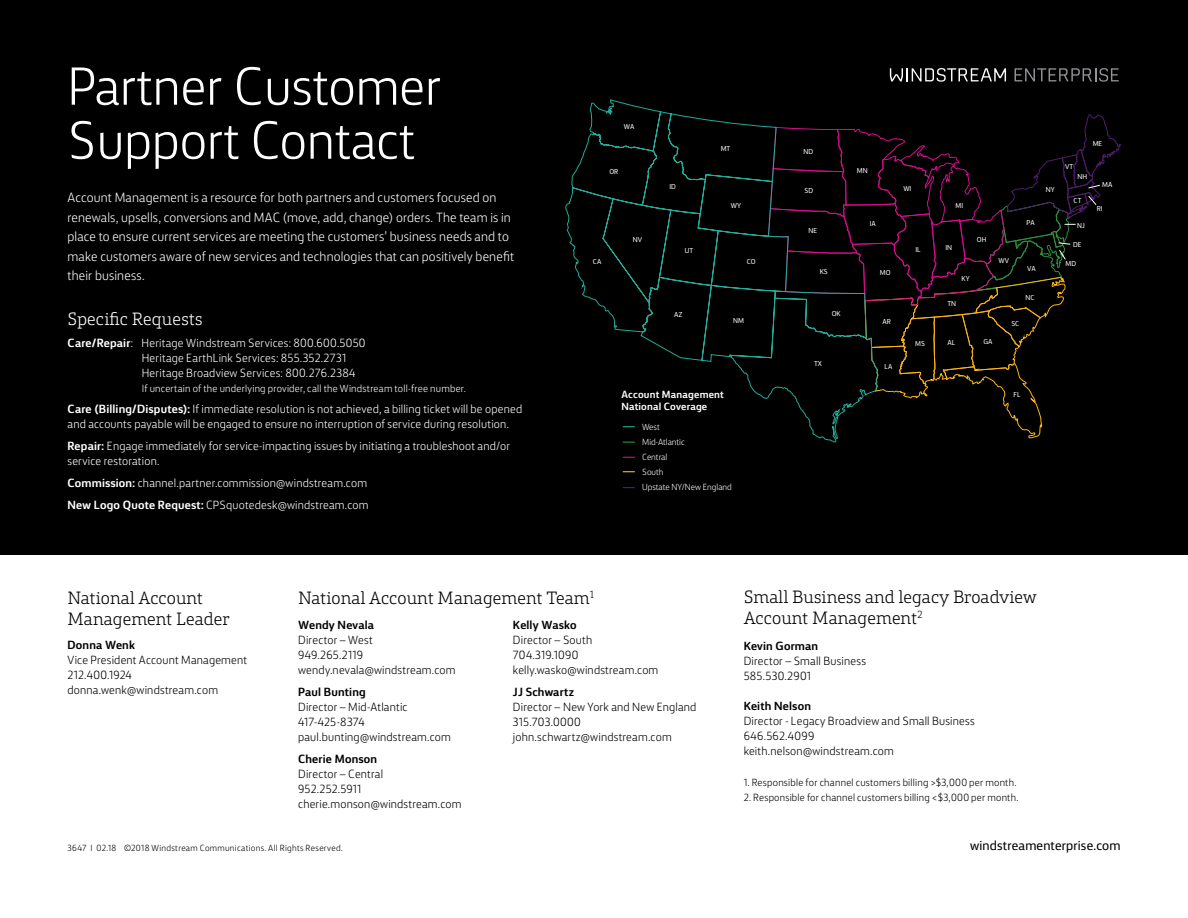
<style>
.page{position:relative;width:1188px;height:918px;background:#fff}
.page>*{position:absolute;margin:0;border:0;box-sizing:border-box;transform-origin:0 0}
.t1{font:300 54px/54px "FS Silas Sans";color:#fff}
.t2{font:300 18px/21px "FS Silas Slab";color:#000}
.t3{font:300 18px "FS Silas Slab";color:#fff}
.t4{font:300 13.5px/19.5px "FS Silas Sans";letter-spacing:.01em;color:#fff}
.t5{font:13.5px "FS Silas Sans";letter-spacing:.01em;color:#000}
.t6{font:300 12px/15px "FS Silas Sans";letter-spacing:.015em;color:#fff}
.t7{font:300 12px/15px "FS Silas Sans";letter-spacing:.015em;color:#000}
.t8{font:700 12px "FS Silas Sans";letter-spacing:.015em;color:#000}
.t9{font:300 10.5px "FS Silas Sans";letter-spacing:.02em;color:#000}
.t10{font:300 10.5px "FS Silas Sans";letter-spacing:.02em;color:#fff}
.t11{font:700 10.5px/12px "FS Silas Sans";letter-spacing:.015em;color:#fff}
.t12{font:300 9px "FS Silas Sans";letter-spacing:.035em;color:#000}
.t13{font:300 9px/15px "FS Silas Sans";color:#fff}
.t14{font:7.2px "FS Silas Sans";color:#fff}
.s1{font-weight:700}
</style>
<div class="page">
<div style="left:0;top:0;width:1188px;height:554px;background:#000"></div>
<svg style="left:566px;top:100px;width:272px;height:342px"></svg>
<svg style="left:768px;top:114px;width:352px;height:324px"></svg>
<svg style="left:1015px;top:68px;width:104px;height:14px"></svg>
<svg style="left:890px;top:68px;width:116px;height:14px"></svg>
<svg style="left:623px;top:426px;width:12px;height:1px"></svg>
<svg style="left:623px;top:471px;width:12px;height:1px"></svg>
<svg style="left:623px;top:457px;width:12px;height:1px"></svg>
<svg style="left:623px;top:442px;width:12px;height:1px"></svg>
<svg style="left:623px;top:487px;width:12px;height:1px"></svg>
<h1 class="t1" style="left:68px;top:55px;width:376px">Partner Customer<br>Support Contact</h1>
<p class="t4" style="left:68px;top:187px;width:448px">Account Management is a resource for both partners and customers focused on renewals, upsells, conversions and MAC (move, add, change) orders. The team is in place to ensure current services are meeting the customers’ business needs and to make customers aware of new services and technologies that can positively benefit their business.</p>
<h2 class="t3" style="left:68px;top:304px;width:137px">Specific Requests</h2>
<p class="t6" style="left:142px;top:334px;width:225px;text-indent:-74px"><span class="s1">Care/Repair</span>: Heritage Windstream Services: 800.600.5050<br>Heritage EarthLink Services: 855.352.2731<br>Heritage Broadview Services: 800.276.2384</p>
<p class="t10" style="left:142px;top:380px;width:326px">If uncertain of the underlying provider, call the Windstream toll-free number.</p>
<p class="t6" style="left:68px;top:401px;width:456px"><span class="s1">Care (Billing/Disputes):</span> If immediate resolution is not achieved, a billing ticket will be opened and accounts payable will be engaged to ensure no interruption of service during resolution.</p>
<p class="t6" style="left:68px;top:438px;width:444px"><span class="s1">Repair:</span> Engage immediately for service-impacting issues by initiating a troubleshoot and/or service restoration.</p>
<p class="t6" style="left:68px;top:471px;width:303px;line-height:21.8px"><span class="s1">Commission:</span> channel.partner.commission@windstream.com<br><span class="s1">New Logo Quote Request:</span> CPSquotedesk@windstream.com</p>
<p class="t14" style="left:624px;top:120px;width:12px">WA</p>
<p class="t14" style="left:609px;top:166px;width:10px">OR</p>
<p class="t14" style="left:593px;top:255px;width:10px">CA</p>
<p class="t14" style="left:633px;top:234px;width:11px">NV</p>
<p class="t14" style="left:669px;top:181px;width:8px">ID</p>
<p class="t14" style="left:685px;top:245px;width:10px">UT</p>
<p class="t14" style="left:674px;top:308px;width:10px">AZ</p>
<p class="t14" style="left:721px;top:142px;width:11px">MT</p>
<p class="t14" style="left:731px;top:199px;width:12px">WY</p>
<p class="t14" style="left:747px;top:256px;width:11px">CO</p>
<p class="t14" style="left:803px;top:146px;width:11px">ND</p>
<p class="t14" style="left:805px;top:185px;width:10px">SD</p>
<p class="t14" style="left:809px;top:225px;width:10px">NE</p>
<p class="t14" style="left:820px;top:266px;width:10px">KS</p>
<p class="t14" style="left:832px;top:308px;width:11px">OK</p>
<p class="t14" style="left:857px;top:165px;width:12px">MN</p>
<p class="t14" style="left:870px;top:218px;width:8px">IA</p>
<p class="t14" style="left:880px;top:267px;width:12px">MO</p>
<p class="t14" style="left:733px;top:315px;width:12px">NM</p>
<p class="t14" style="left:883px;top:316px;width:10px">AR</p>
<p class="t11" style="left:621px;top:387px;width:104px">Account Management<br>National Coverage</p>
<p class="t13" style="left:642px;top:419px;width:91px">West<br>Mid-Atlantic<br>Central<br>South<br>Upstate NY/New England</p>
<p class="t14" style="left:814px;top:358px;width:9px">TX</p>
<p class="t14" style="left:885px;top:361px;width:9px">LA</p>
<p class="t14" style="left:903px;top:183px;width:10px">WI</p>
<p class="t14" style="left:916px;top:244px;width:7px">IL</p>
<p class="t14" style="left:956px;top:200px;width:9px">MI</p>
<p class="t14" style="left:945px;top:242px;width:8px">IN</p>
<p class="t14" style="left:977px;top:234px;width:11px">OH</p>
<p class="t14" style="left:962px;top:273px;width:10px">KY</p>
<p class="t14" style="left:948px;top:298px;width:10px">TN</p>
<p class="t14" style="left:998px;top:255px;width:12px">WV</p>
<p class="t14" style="left:1027px;top:217px;width:10px">PA</p>
<p class="t14" style="left:1027px;top:263px;width:10px">VA</p>
<p class="t14" style="left:1026px;top:291px;width:11px">NC</p>
<p class="t14" style="left:1011px;top:318px;width:10px">SC</p>
<p class="t14" style="left:915px;top:337px;width:11px">MS</p>
<p class="t14" style="left:948px;top:336px;width:9px">AL</p>
<p class="t14" style="left:983px;top:336px;width:11px">GA</p>
<p class="t14" style="left:1046px;top:184px;width:10px">NY</p>
<p class="t14" style="left:1065px;top:161px;width:10px">VT</p>
<p class="t14" style="left:1093px;top:138px;width:11px">ME</p>
<p class="t14" style="left:1077px;top:171px;width:11px">NH</p>
<p class="t14" style="left:1074px;top:195px;width:9px">CT</p>
<p class="t14" style="left:1077px;top:220px;width:9px">NJ</p>
<p class="t14" style="left:1073px;top:239px;width:10px">DE</p>
<p class="t14" style="left:1066px;top:258px;width:12px">MD</p>
<p class="t14" style="left:1102px;top:179px;width:12px">MA</p>
<p class="t14" style="left:1097px;top:203px;width:7px">RI</p>
<p class="t14" style="left:1014px;top:389px;width:9px">FL</p>
<h2 class="t2" style="left:68px;top:585px;width:137px">National Account</h2>
<h2 class="t2" style="left:298px;top:585px;width:298px">National Account Management Team<sup>1</sup></h2>
<h2 class="t2" style="left:68px;top:606px;width:164px">Management Leader</h2>
<p class="t8" style="left:298px;top:615px;width:77px">Wendy Nevala</p>
<p class="t7" style="left:298px;top:632px;width:159px">Director – West<br>949.265.2119 wendy.nevala@windstream.com</p>
<p class="t8" style="left:298px;top:682px;width:69px">Paul Bunting</p>
<p class="t7" style="left:298px;top:699px;width:154px">Director – Mid-Atlantic<br>417-425-8374 paul.bunting@windstream.com</p>
<p class="t8" style="left:298px;top:749px;width:80px">Cherie Monson</p>
<p class="t7" style="left:298px;top:765px;width:165px">Director – Central<br>952.252.5911 cherie.monson@windstream.com</p>
<p class="t8" style="left:513px;top:615px;width:65px">Kelly Wasko</p>
<p class="t7" style="left:513px;top:632px;width:147px">Director – South<br>704.319.1090 kelly.wasko@windstream.com</p>
<p class="t8" style="left:513px;top:682px;width:63px">JJ Schwartz</p>
<p class="t7" style="left:513px;top:699px;width:185px">Director – New York and New England<br>315.703.0000 john.schwartz@windstream.com</p>
<p class="t8" style="left:68px;top:635px;width:69px">Donna Wenk</p>
<p class="t7" style="left:68px;top:652px;width:181px">Vice President Account Management<br>212.400.1924 donna.wenk@windstream.com</p>
<h2 class="t2" style="left:744px;top:584px;width:295px">Small Business and legacy Broadview<br>Account Management<sup>2</sup></h2>
<p class="t8" style="left:744px;top:636px;width:76px">Kevin Gorman</p>
<p class="t7" style="left:744px;top:653px;width:124px">Director – Small Business<br>585.530.2901</p>
<p class="t8" style="left:744px;top:696px;width:69px">Keith Nelson</p>
<p class="t7" style="left:744px;top:713px;width:233px">Director - Legacy Broadview and Small Business<br>646.562.4099<br>keith.nelson@windstream.com</p>
<p class="t9" style="left:744px;top:774px;width:274px">1. Responsible for channel customers billing &gt;$3,000 per month.</p>
<p class="t9" style="left:744px;top:789px;width:276px">2. Responsible for channel customers billing &lt;$3,000 per month.</p>
<p class="t12" style="left:68px;top:841px;width:277px">3647 I 02.18 ©2018 Windstream Communications. All Rights Reserved.</p>
<p class="t5" style="left:970px;top:834px;width:152px">windstreamenterprise.com</p>
</div>
